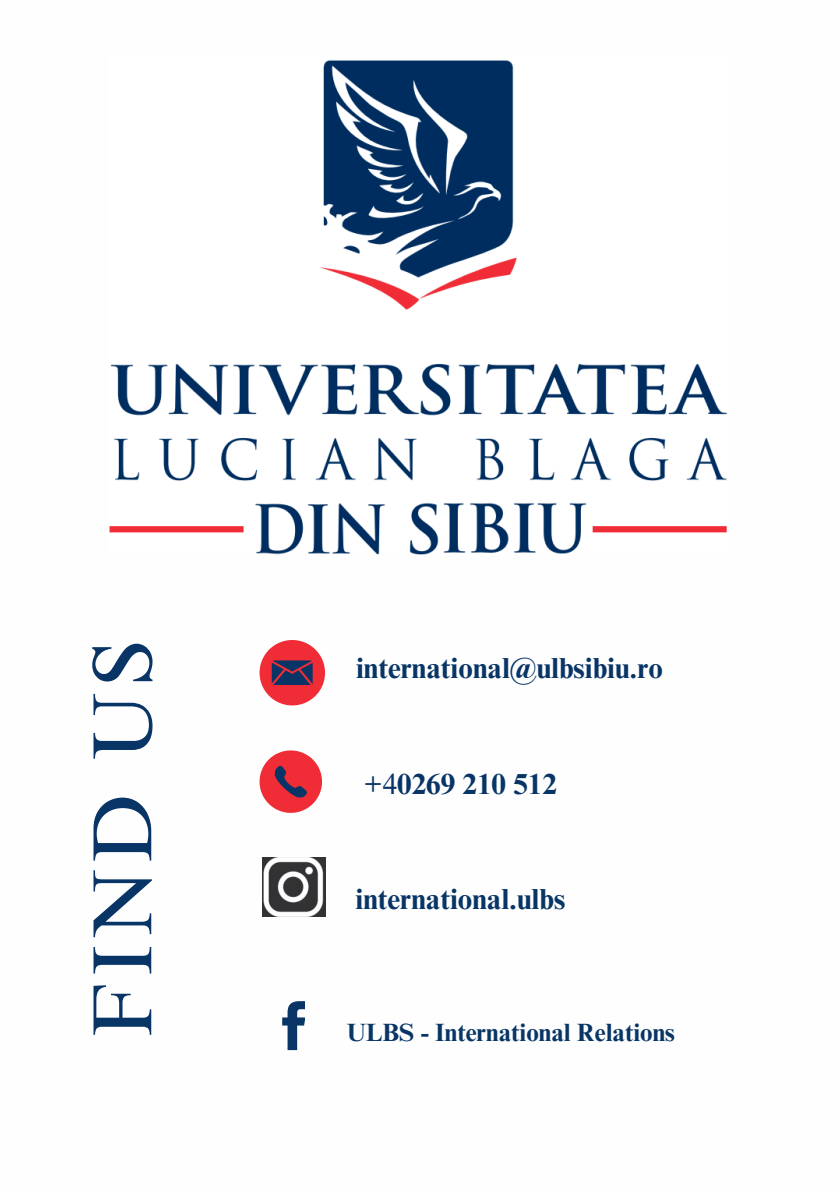
<style>
.page{position:relative;width:839px;height:1191px;background:#fff}
.page>*{position:absolute;margin:0;border:0;box-sizing:border-box;transform-origin:0 0}
.t1{font:84px "Times NRMT Pro";letter-spacing:.07em;color:#083566}
.t2{font:700 29px "Times NRMT Pro";color:#083566}
.t3{font:700 25px "Times NRMT Pro";color:#083566}
.s1{font-weight:400}
</style>
<div class="page">
<svg style="left:282px;top:1001px;width:23px;height:49px"></svg>
<svg style="left:259px;top:640px;width:66px;height:65px"></svg>
<svg style="left:259px;top:750px;width:63px;height:63px"></svg>
<img style="left:262px;top:858px;width:63px;height:58px">
<img style="left:109px;top:60px;width:618px;height:495px">
<p class="t1" style="left:91px;top:1038px;width:400px;rotate:-90deg">FIND US</p>
<p class="t2" style="left:356px;top:657px;width:308px">international@ulbsibiu.ro</p>
<h3 class="t2" style="left:363px;top:773px;width:195px"><span class="s1">+4</span>0269 210 512</h3>
<p class="t2" style="left:355px;top:889px;width:211px">international.ulbs</p>
<h2 class="t3" style="left:347px;top:1023px;width:329px">ULBS - International Relations</h2>
</div>
